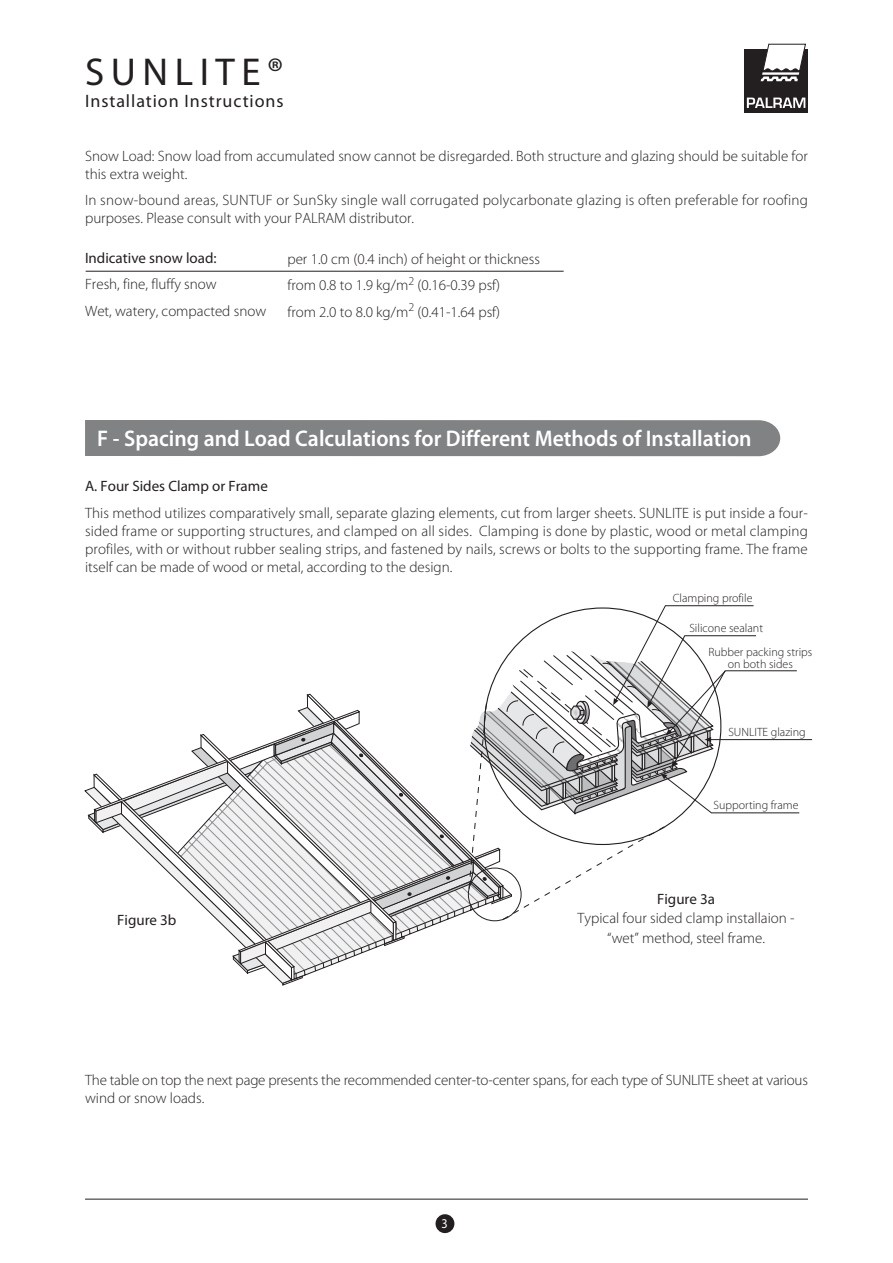
<style>
.page{position:relative;width:893px;height:1263px;background:#fff}
.page>*{position:absolute;margin:0;border:0;box-sizing:border-box;transform-origin:0 0}
.t1{font:39px "Myriad Pro";letter-spacing:.17em;color:#231f20}
.t2{font:600 22.65px "Myriad Pro";color:#fff;scale:.96 1}
.t3{font:18px "Myriad Pro";letter-spacing:.05em;color:#231f20}
.t4{font:300 15px/18px "Myriad Pro";color:#231f20}
.t5{font:15px "Myriad Pro";color:#231f20}
.t6{font:13.5px "Myriad Pro";color:#fff;scale:.9 1}
.t7{font:300 12px/24px "Myriad Pro";color:#231f20}
</style>
<div class="page">
<div style="left:435px;top:1214px;width:19px;height:19px;background:#231f20;border-radius:50%"></div>
<hr style="left:86px;top:271px;width:478px;height:1px;background:#231f20">
<div style="left:85px;top:420px;width:695px;height:36px;background:#808284"></div>
<div style="left:744px;top:49px;width:64px;height:64px;background:#231f20"></div>
<svg style="left:747px;top:98px;width:58px;height:10px"></svg>
<svg style="left:761px;top:44px;width:45px;height:37px"></svg>
<hr style="left:711px;top:739px;width:101px;height:1px;background:#231f20">
<svg style="left:84px;top:605px;width:716px;height:379px"></svg>
<svg style="left:468px;top:698px;width:203px;height:223px"></svg>
<hr style="left:85px;top:1199px;width:723px;height:1px;background:#231f20">
<h1 class="t1" style="left:85px;top:57px;width:200px">SUNLITE®</h1>
<p class="t3" style="left:85px;top:94px;width:200px">Installation Instructions</p>
<p class="t4" style="left:85px;top:148px;width:724px">Snow Load: Snow load from accumulated snow cannot be disregarded. Both structure and glazing should be suitable for this extra weight.</p>
<p class="t4" style="left:85px;top:192px;width:724px">In snow-bound areas, SUNTUF or SunSky single wall corrugated polycarbonate glazing is often preferable for roofing purposes. Please consult with your PALRAM distributor.</p>
<p class="t5" style="left:85px;top:252px;width:133px">Indicative snow load:</p>
<p class="t4" style="left:85px;top:272px;width:183px;line-height:26.5px">Fresh, fine, fluffy snow<br>Wet, watery, compacted snow</p>
<p class="t4" style="left:287px;top:246px;width:254px;line-height:26.5px">per 1.0 cm (0.4 inch) of height or thickness from 0.8 to 1.9 kg/m<sup>2</sup> (0.16-0.39 psf)<br>from 2.0 to 8.0 kg/m<sup>2</sup> (0.41-1.64 psf)</p>
<h2 class="t2" style="left:97px;top:430px;width:683px">F - Spacing and Load Calculations for Different Methods of Installation</h2>
<p class="t5" style="left:85px;top:481px;width:184px">A. Four Sides Clamp or Frame</p>
<p class="t4" style="left:85px;top:505px;width:724px;text-align:justify">This method utilizes comparatively small, separate glazing elements, cut from larger sheets. SUNLITE is put inside a four&shy;sided frame or supporting structures, and clamped on all sides. Clamping is done by plastic, wood or metal clamping profiles, with or without rubber sealing strips, and fastened by nails, screws or bolts to the supporting frame. The frame itself can be made of wood or metal, according to the design.</p>
<p class="t7" style="left:673px;top:587px;width:81px">Clamping profile</p>
<p class="t7" style="left:708px;top:617px;width:105px;text-indent:-19px">Silicone sealant<br>Rubber packing strips</p>
<p class="t7" style="left:728px;top:653px;width:67px">on both sides</p>
<p class="t7" style="left:728px;top:720px;width:79px">SUNLITE glazing</p>
<p class="t5" style="left:117px;top:914px;width:61px">Figure 3b</p>
<p class="t7" style="left:713px;top:794px;width:87px">Supporting frame</p>
<p class="t5" style="left:657px;top:893px;width:59px">Figure 3a</p>
<p class="t4" style="left:578px;top:909px;width:218px;line-height:19.5px;text-align:center">Typical four sided clamp installaion - “wet” method, steel frame.</p>
<p class="t4" style="left:85px;top:1072px;width:724px">The table on top the next page presents the recommended center-to-center spans, for each type of SUNLITE sheet at various wind or snow loads.</p>
<p class="t6" style="left:441px;top:1219px;width:8px">3</p>
</div>
